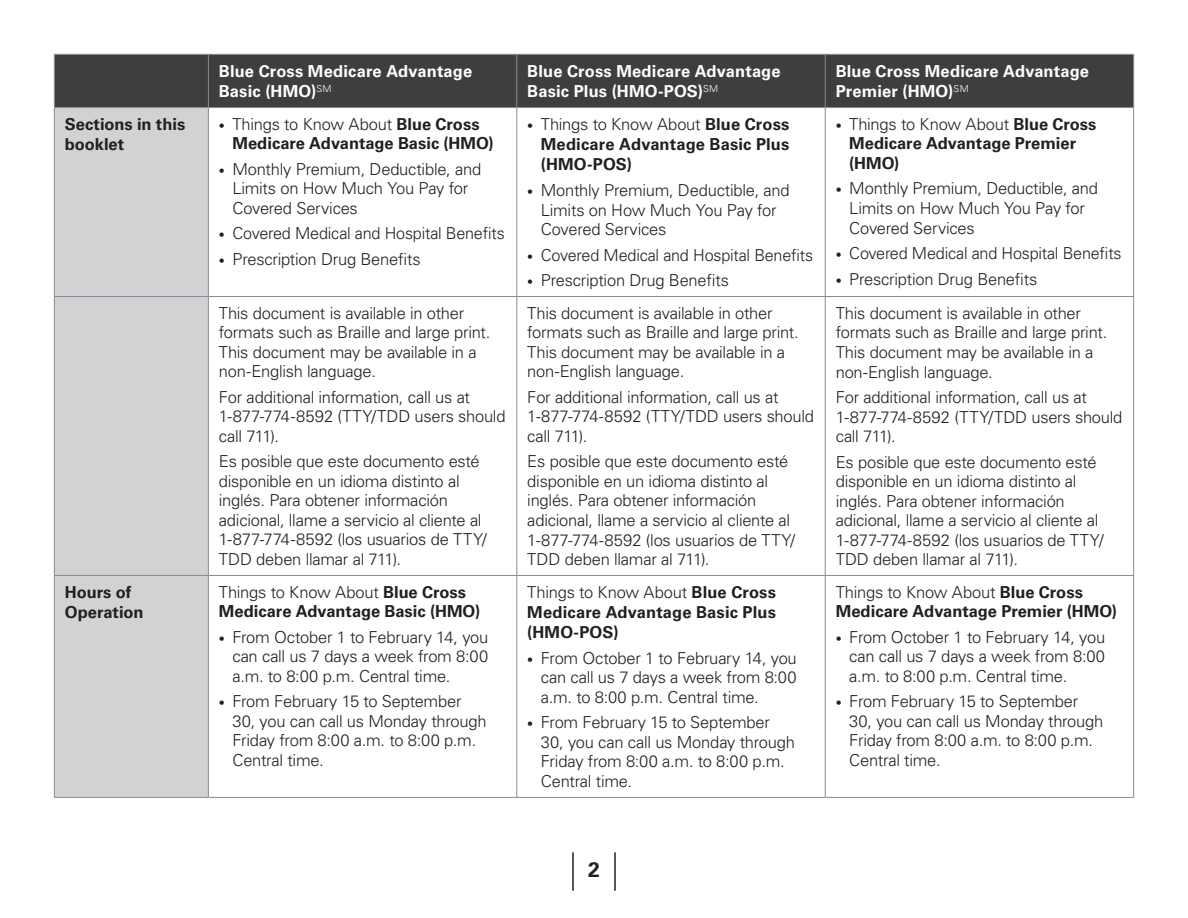
<style>
.page{position:relative;width:1188px;height:918px;background:#fff}
.page>*{position:absolute;margin:0;border:0;box-sizing:border-box;transform-origin:0 0}
.t1{font:700 21px "Univers LT Std";color:#231f20}
.t2{font:300 16.5px/19.5px "Univers LT Std";letter-spacing:-.015em;color:#231f20}
.t3{font:700 16.5px/20.2px "Univers LT Std";color:#231f20}
.t4{font:700 16.5px/20.2px "Univers LT Std";letter-spacing:.01em;color:#fff}
.s1{font-weight:300;font-size:12px}
.s2{font-weight:300}
.s3{font-size:12px}
</style>
<div class="page">
<hr style="left:614px;top:852px;width:2px;height:39px;background:#231f20">
<hr style="left:572px;top:852px;width:2px;height:39px;background:#231f20">
<div style="left:55px;top:55px;width:1078px;height:52px;background:#3e3e3f"></div>
<div style="left:55px;top:108px;width:153px;height:689px;background:#d1d2d4"></div>
<hr style="left:208px;top:55px;width:1px;height:52px;background:#8a8c8f">
<hr style="left:516px;top:55px;width:1px;height:52px;background:#8a8c8f">
<hr style="left:825px;top:55px;width:1px;height:52px;background:#8a8c8f">
<hr style="left:1133px;top:55px;width:1px;height:52px;background:#8a8c8f">
<hr style="left:208px;top:108px;width:1px;height:188px;background:#8a8c8f">
<hr style="left:516px;top:108px;width:1px;height:188px;background:#8a8c8f">
<hr style="left:825px;top:108px;width:1px;height:188px;background:#8a8c8f">
<hr style="left:1133px;top:108px;width:1px;height:188px;background:#8a8c8f">
<hr style="left:54px;top:296px;width:154px;height:1px;background:#8a8c8f">
<hr style="left:208px;top:296px;width:309px;height:1px;background:#8a8c8f">
<hr style="left:208px;top:297px;width:1px;height:278px;background:#8a8c8f">
<hr style="left:517px;top:296px;width:308px;height:1px;background:#8a8c8f">
<hr style="left:516px;top:297px;width:1px;height:278px;background:#8a8c8f">
<hr style="left:825px;top:296px;width:309px;height:1px;background:#8a8c8f">
<hr style="left:825px;top:297px;width:1px;height:278px;background:#8a8c8f">
<hr style="left:1133px;top:297px;width:1px;height:278px;background:#8a8c8f">
<hr style="left:54px;top:575px;width:154px;height:1px;background:#8a8c8f">
<hr style="left:208px;top:575px;width:309px;height:1px;background:#8a8c8f">
<hr style="left:208px;top:576px;width:1px;height:221px;background:#8a8c8f">
<hr style="left:517px;top:575px;width:308px;height:1px;background:#8a8c8f">
<hr style="left:516px;top:576px;width:1px;height:221px;background:#8a8c8f">
<hr style="left:825px;top:575px;width:309px;height:1px;background:#8a8c8f">
<hr style="left:825px;top:576px;width:1px;height:221px;background:#8a8c8f">
<hr style="left:1133px;top:576px;width:1px;height:221px;background:#8a8c8f">
<hr style="left:54px;top:797px;width:154px;height:1px;background:#8a8c8f">
<hr style="left:208px;top:797px;width:309px;height:1px;background:#8a8c8f">
<hr style="left:517px;top:797px;width:308px;height:1px;background:#8a8c8f">
<hr style="left:825px;top:797px;width:309px;height:1px;background:#8a8c8f">
<hr style="left:54px;top:54px;width:154px;height:1px;background:#8a8c8f">
<hr style="left:54px;top:55px;width:1px;height:52px;background:#8a8c8f">
<hr style="left:208px;top:54px;width:309px;height:1px;background:#8a8c8f">
<hr style="left:517px;top:54px;width:308px;height:1px;background:#8a8c8f">
<hr style="left:825px;top:54px;width:309px;height:1px;background:#8a8c8f">
<hr style="left:54px;top:107px;width:154px;height:1px;background:#8a8c8f">
<hr style="left:208px;top:107px;width:309px;height:1px;background:#8a8c8f">
<hr style="left:517px;top:107px;width:308px;height:1px;background:#8a8c8f">
<hr style="left:825px;top:107px;width:309px;height:1px;background:#8a8c8f">
<hr style="left:54px;top:108px;width:1px;height:188px;background:#8a8c8f">
<hr style="left:54px;top:297px;width:1px;height:278px;background:#8a8c8f">
<hr style="left:54px;top:576px;width:1px;height:221px;background:#8a8c8f">
<p class="t4" style="left:219px;top:61px;width:255px">Blue Cross Medicare Advantage<br>Basic (HMO)<sup>SM</sup></p>
<p class="t4" style="left:527px;top:61px;width:255px">Blue Cross Medicare Advantage<br>Basic Plus (HMO‑POS)<sup>SM</sup></p>
<p class="t4" style="left:836px;top:61px;width:255px">Blue Cross Medicare Advantage<br>Premier (HMO)<sup>SM</sup></p>
<p class="t3" style="left:65px;top:114px;width:122px">Sections in this booklet</p>
<p class="t3" style="left:232px;top:115px;width:263px;line-height:19.5px;text-indent:-14px"><span class="s1">•</span> <span class="s2">Things to Know About</span> Blue Cross<br>Medicare Advantage Basic (HMO)</p>
<p class="t2" style="left:232px;top:159px;width:250px;text-indent:-14px"><span class="s3">•</span> Monthly Premium, Deductible, and<br>Limits on How Much You Pay for<br>Covered Services</p>
<p class="t2" style="left:219px;top:224px;width:287px"><span class="s3">•</span> Covered Medical and Hospital Benefits</p>
<p class="t2" style="left:219px;top:249px;width:203px"><span class="s3">•</span> Prescription Drug Benefits</p>
<p class="t2" style="left:219px;top:303px;width:273px">This document is available in other formats such as Braille and large print.<br>This document may be available in a non‑English language.</p>
<p class="t2" style="left:219px;top:387px;width:288px">For additional information, call us at<br>1‑877‑774‑8592 (TTY/TDD users should call 711).</p>
<p class="t2" style="left:219px;top:452px;width:269px">Es posible que este documento esté disponible en un idioma distinto al inglés. Para obtener información adicional, llame a servicio al cliente al 1‑877‑774‑8592 (los usuarios de TTY/ TDD deben llamar al 711).</p>
<p class="t3" style="left:65px;top:582px;width:80px">Hours of<br>Operation</p>
<p class="t3" style="left:219px;top:583px;width:263px;line-height:19.5px"><span class="s2">Things to Know About</span> Blue Cross<br>Medicare Advantage Basic (HMO)</p>
<p class="t2" style="left:232px;top:627px;width:257px;text-align:justify;text-indent:-14px"><span class="s3">•</span> From October 1 to February 14, you can call us 7 days a week from 8:00 a.m. to 8:00 p.m. Central time.</p>
<p class="t2" style="left:232px;top:692px;width:256px;text-indent:-14px"><span class="s3">•</span> From February 15 to September<br>30, you can call us Monday through<br>Friday from 8:00 a.m. to 8:00 p.m.<br>Central time.</p>
<p class="t3" style="left:541px;top:114px;width:250px;text-align:justify;text-indent:-14px"><span class="s1">•</span> <span class="s2">Things to Know About</span> Blue Cross Medicare Advantage Basic Plus (HMO‑POS)</p>
<p class="t2" style="left:541px;top:180px;width:250px;text-indent:-14px"><span class="s3">•</span> Monthly Premium, Deductible, and<br>Limits on How Much You Pay for<br>Covered Services</p>
<p class="t2" style="left:527px;top:245px;width:287px"><span class="s3">•</span> Covered Medical and Hospital Benefits</p>
<p class="t2" style="left:527px;top:270px;width:203px"><span class="s3">•</span> Prescription Drug Benefits</p>
<p class="t2" style="left:527px;top:303px;width:273px">This document is available in other formats such as Braille and large print.<br>This document may be available in a non‑English language.</p>
<p class="t2" style="left:527px;top:387px;width:288px">For additional information, call us at<br>1‑877‑774‑8592 (TTY/TDD users should call 711).</p>
<p class="t2" style="left:527px;top:452px;width:269px">Es posible que este documento esté disponible en un idioma distinto al inglés. Para obtener información adicional, llame a servicio al cliente al 1‑877‑774‑8592 (los usuarios de TTY/ TDD deben llamar al 711).</p>
<p class="t3" style="left:527px;top:582px;width:250px;text-align:justify"><span class="s2">Things to Know About</span> Blue Cross Medicare Advantage Basic Plus (HMO‑POS)</p>
<p class="t2" style="left:541px;top:648px;width:257px;text-align:justify;text-indent:-14px"><span class="s3">•</span> From October 1 to February 14, you can call us 7 days a week from 8:00 a.m. to 8:00 p.m. Central time.</p>
<p class="t2" style="left:541px;top:713px;width:256px;text-indent:-14px"><span class="s3">•</span> From February 15 to September<br>30, you can call us Monday through<br>Friday from 8:00 a.m. to 8:00 p.m.<br>Central time.</p>
<p class="t3" style="left:849px;top:115px;width:249px;line-height:19.5px;text-indent:-14px"><span class="s1">•</span> <span class="s2">Things to Know About</span> Blue Cross<br>Medicare Advantage Premier (HMO)</p>
<p class="t2" style="left:849px;top:179px;width:250px;text-indent:-14px"><span class="s3">•</span> Monthly Premium, Deductible, and<br>Limits on How Much You Pay for<br>Covered Services</p>
<p class="t2" style="left:836px;top:243px;width:287px"><span class="s3">•</span> Covered Medical and Hospital Benefits</p>
<p class="t2" style="left:836px;top:269px;width:203px"><span class="s3">•</span> Prescription Drug Benefits</p>
<p class="t2" style="left:836px;top:303px;width:273px">This document is available in other formats such as Braille and large print.<br>This document may be available in a non‑English language.</p>
<p class="t2" style="left:836px;top:387px;width:288px">For additional information, call us at<br>1‑877‑774‑8592 (TTY/TDD users should call 711).</p>
<p class="t2" style="left:836px;top:452px;width:269px">Es posible que este documento esté disponible en un idioma distinto al inglés. Para obtener información adicional, llame a servicio al cliente al 1‑877‑774‑8592 (los usuarios de TTY/ TDD deben llamar al 711).</p>
<p class="t3" style="left:836px;top:582px;width:283px;line-height:19.5px"><span class="s2">Things to Know About</span> Blue Cross<br>Medicare Advantage Premier (HMO)</p>
<p class="t2" style="left:849px;top:627px;width:257px;text-align:justify;text-indent:-14px"><span class="s3">•</span> From October 1 to February 14, you can call us 7 days a week from 8:00 a.m. to 8:00 p.m. Central time.</p>
<p class="t2" style="left:849px;top:692px;width:256px;text-indent:-14px"><span class="s3">•</span> From February 15 to September<br>30, you can call us Monday through<br>Friday from 8:00 a.m. to 8:00 p.m.<br>Central time.</p>
<p class="t1" style="left:588px;top:857px;width:13px">2</p>
</div>
